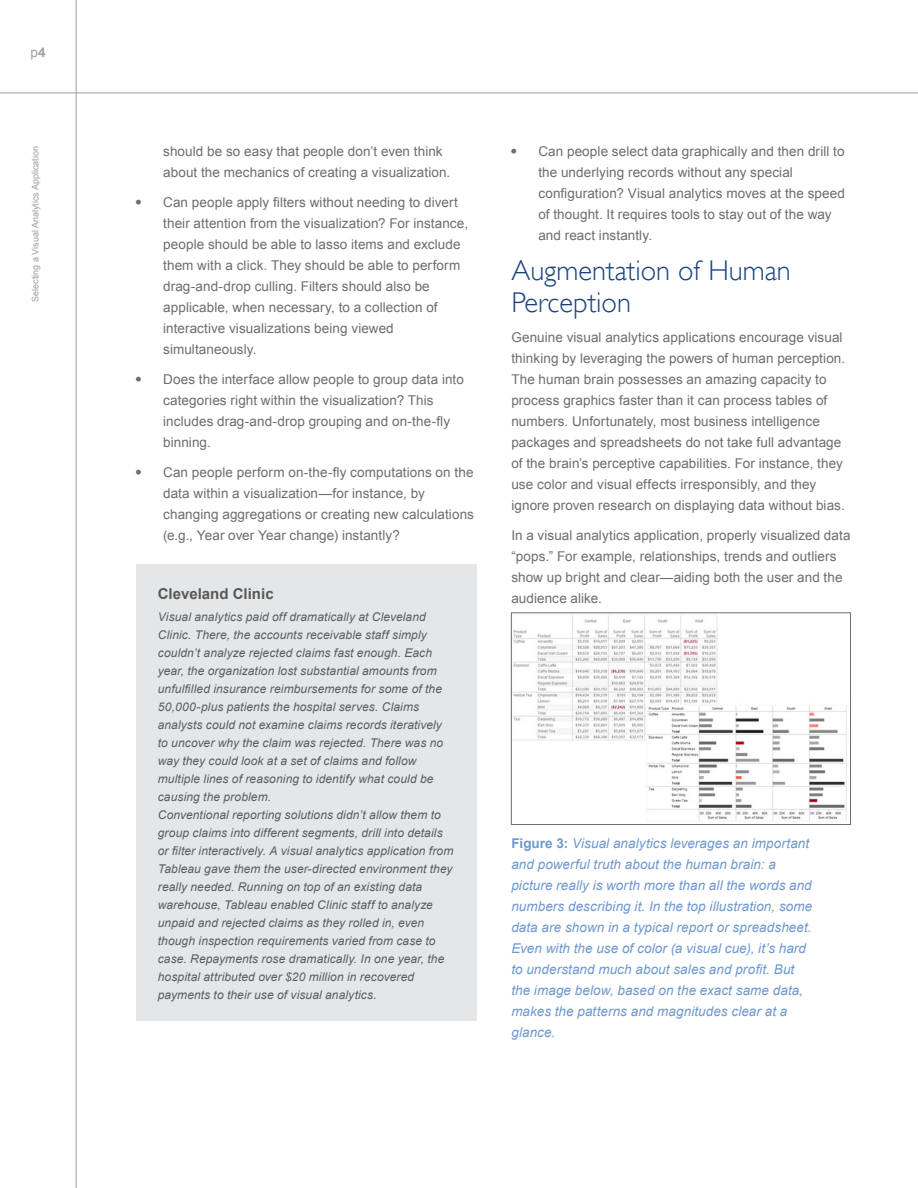
<style>
.page{position:relative;width:918px;height:1188px;background:#fff}
.page>*{position:absolute;margin:0;border:0;box-sizing:border-box;transform-origin:0 0}
.Body_copy{font:300 28.5px/31.5px "Gill Sans";color:#1a437e}
.t1{font:700 15px "Arial";color:#585858}
.Body_copy-2{font:13.5px/21px "Arial";letter-spacing:.005em;color:#6c6d70}
.t2{font:italic 13.5px/21px "Arial";letter-spacing:.005em;color:#6e98cf}
.t3{font:13.5px "Arial";color:#9d9fa2}
.Figure_copy{font:italic 12px/18px "Arial";letter-spacing:.01em;color:#5b5d5f}
.t4{font:9px "Arial";color:#9d9fa2}
.s1{font-weight:700}
.s2{font-family:"Univers LT Std"}
.s3{font-weight:700;font-style:normal}
</style>
<div class="page">
<hr style="left:76px;top:0;width:1px;height:1188px;background:#9d9fa2">
<hr style="left:0;top:93px;width:918px;height:1px;background:#9d9fa2">
<div style="left:136px;top:565px;width:340px;height:456px;background:#e5e6e8"></div>
<img style="left:513px;top:615px;width:334px;height:206px">
<div style="left:511px;top:612px;width:340px;height:213px;border:1px solid #6c6d70"></div>
<p class="t3" style="left:31px;top:43px;width:17px">p<span class="s1">4</span></p>
<p class="t4" style="left:29px;top:302px;width:157px;rotate:-90deg">Selecting a Visual Analytics Application</p>
<p class="Body_copy-2" style="left:163px;top:141px;width:289px">should be so easy that people don’t even think about the mechanics of creating a visualization.</p>
<p class="Body_copy-2" style="left:163px;top:192px;width:306px;text-indent:-27px"><span class="s2">•</span> Can people apply filters without needing to divert their attention from the visualization? For instance, people should be able to lasso items and exclude them with a click. They should be able to perform drag-and-drop culling. Filters should also be applicable, when necessary, to a collection of interactive visualizations being viewed simultaneously.</p>
<p class="Body_copy-2" style="left:163px;top:369px;width:302px;text-indent:-27px"><span class="s2">•</span> Does the interface allow people to group data into categories right within the visualization? This includes drag-and-drop grouping and on-the-fly binning.</p>
<p class="Body_copy-2" style="left:163px;top:462px;width:312px;text-indent:-27px"><span class="s2">•</span> Can people perform on-the-fly computations on the data within a visualization—for instance, by changing aggregations or creating new calculations (e.g., Year over Year change) instantly?</p>
<p class="t1" style="left:158px;top:584px;width:117px">Cleveland Clinic</p>
<p class="Figure_copy" style="left:158px;top:608px;width:287px">Visual analytics paid off dramatically at Cleveland Clinic. There, the accounts receivable staff simply couldn’t analyze rejected claims fast enough. Each year, the organization lost substantial amounts from unfulfilled insurance reimbursements for some of the 50,000-plus patients the hospital serves. Claims analysts could not examine claims records iteratively to uncover why the claim was rejected. There was no way they could look at a set of claims and follow multiple lines of reasoning to identify what could be causing the problem.</p>
<p class="Figure_copy" style="left:158px;top:806px;width:297px">Conventional reporting solutions didn’t allow them to group claims into different segments, drill into details or filter interactively. A visual analytics application from Tableau gave them the user-directed environment they really needed. Running on top of an existing data warehouse, Tableau enabled Clinic staff to analyze unpaid and rejected claims as they rolled in, even though inspection requirements varied from case to case. Repayments rose dramatically. In one year, the hospital attributed over $20 million in recovered payments to their use of visual analytics.</p>
<p class="Body_copy-2" style="left:538px;top:141px;width:308px;text-indent:-27px"><span class="s2">•</span> Can people select data graphically and then drill to the underlying records without any special configuration? Visual analytics moves at the speed of thought. It requires tools to stay out of the way and react instantly.</p>
<p class="Body_copy" style="left:511px;top:255px;width:281px">Augmentation of Human<br>Perception</p>
<p class="Body_copy-2" style="left:511px;top:327px;width:335px">Genuine visual analytics applications encourage visual thinking by leveraging the powers of human perception.<br>The human brain possesses an amazing capacity to process graphics faster than it can process tables of numbers. Unfortunately, most business intelligence packages and spreadsheets do not take full advantage of the brain’s perceptive capabilities. For instance, they use color and visual effects irresponsibly, and they ignore proven research on displaying data without bias.</p>
<p class="Body_copy-2" style="left:511px;top:525px;width:341px">In a visual analytics application, properly visualized data “pops.” For example, relationships, trends and outliers show up bright and clear—aiding both the user and the audience alike.</p>
<p class="t2" style="left:511px;top:832px;width:303px"><span class="s3">Figure 3:</span> Visual analytics leverages an important and powerful truth about the human brain: a picture really is worth more than all the words and numbers describing it. In the top illustration, some data are shown in a typical report or spreadsheet.<br>Even with the use of color (a visual cue), it’s hard to understand much about sales and profit. But the image below, based on the exact same data, makes the patterns and magnitudes clear at a glance.</p>
</div>
